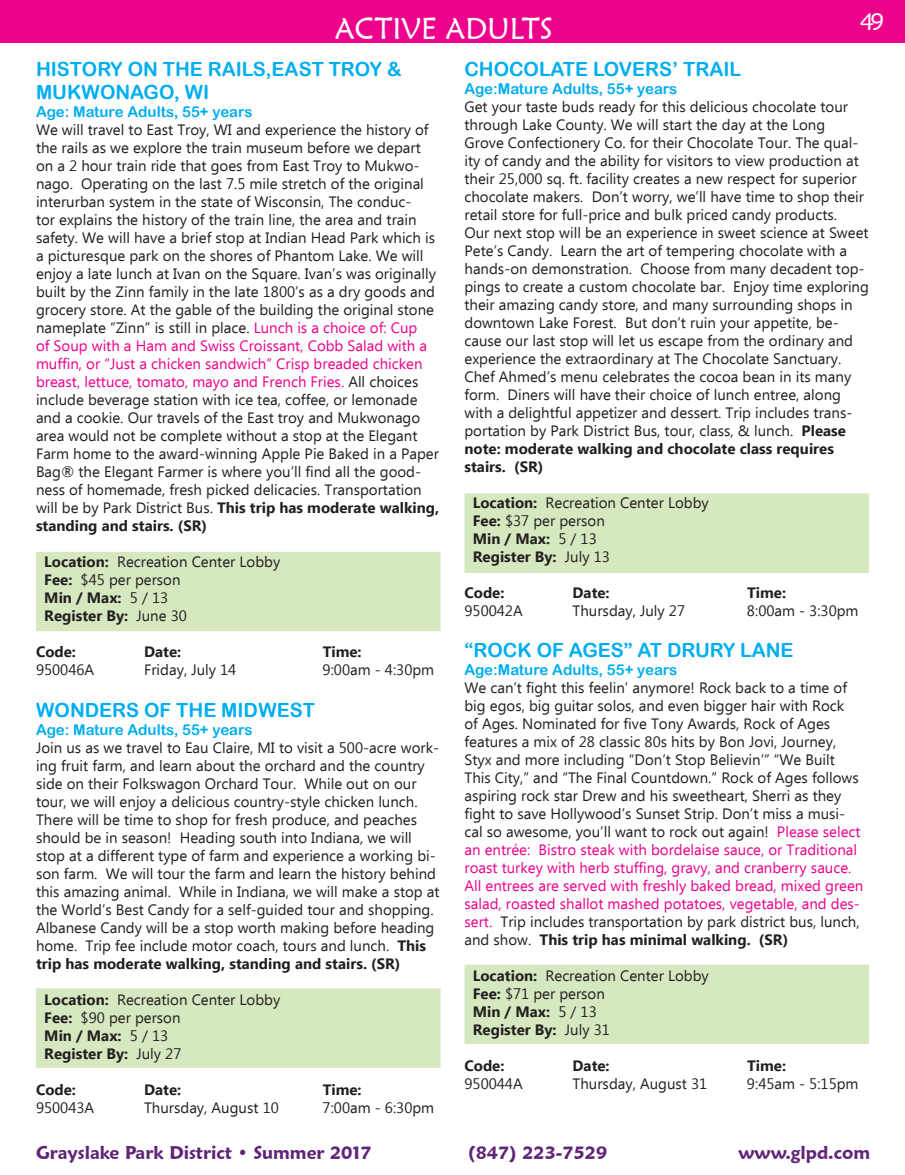
<style>
.page{position:relative;width:905px;height:1175px;background:#fff}
.page>*{position:absolute;margin:0;border:0;box-sizing:border-box;transform-origin:0 0}
.t1{font:30px "Maiandra GD";color:#fff}
.t2{font:24px "Maiandra GD";color:#fff}
.t3{font:19.5px "Arial Rounded MT Bold";color:#00aeef}
.t4{font:600 18px "Maiandra GD";color:#612578}
.t5{font:15px/18px "Ebrima";color:#231f20}
.t6{font:700 15px "Ebrima";color:#231f20}
.t7{font:15px "Arial Rounded MT Bold";color:#00aeef}
.s1{color:#ed028c}
.s2{font-weight:700}
.s3{font-weight:400}
</style>
<div class="page">
<div style="left:0;top:0;width:904px;height:43px;background:#ed028c"></div>
<div style="left:464px;top:964px;width:404px;height:80px;background:#d5e8c0;border:2px solid #d5e8c0"></div>
<div style="left:36px;top:988px;width:404px;height:79px;background:#d5e8c0;border:2px solid #d5e8c0"></div>
<div style="left:36px;top:552px;width:404px;height:79px;background:#d5e8c0"></div>
<div style="left:464px;top:493px;width:404px;height:80px;background:#d5e8c0;border:2px solid #d5e8c0"></div>
<p class="t2" style="left:860px;top:7px;width:25px">49</p>
<p class="t1" style="left:335px;top:10px;width:219px">ACTIVE ADULTS</p>
<p class="t3" style="left:36px;top:57px;width:367px">HISTORY ON THE RAILS,EAST TROY &amp;</p>
<p class="t3" style="left:36px;top:80px;width:175px">MUKWONAGO, WI</p>
<p class="t7" style="left:36px;top:103px;width:218px">Age: Mature Adults, 55+ years</p>
<p class="t5" style="left:36px;top:122px;width:404px">We will travel to East Troy, WI and experience the history of the rails as we explore the train museum before we depart on a 2 hour train ride that goes from East Troy to Mukwo&shy;nago. Operating on the last 7.5 mile stretch of the original interurban system in the state of Wisconsin, The conduc-<br>tor explains the history of the train line, the area and train safety. We will have a brief stop at Indian Head Park which is a picturesque park on the shores of Phantom Lake. We will enjoy a late lunch at Ivan on the Square. Ivan’s was originally built by the Zinn family in the late 1800’s as a dry goods and grocery store. At the gable of the building the original stone nameplate “Zinn” is still in place. <span class="s1">Lunch is a choice of: Cup<br>of Soup with a Ham and Swiss Croissant, Cobb Salad with a muffin, or “Just a chicken sandwich” Crisp breaded chicken breast, lettuce, tomato, mayo and French Fries.</span> All choices include beverage station with ice tea, coffee, or lemonade and a cookie. Our travels of the East troy and Mukwonago area would not be complete without a stop at the Elegant Farm home to the award-winning Apple Pie Baked in a Paper Bag® the Elegant Farmer is where you’ll find all the good&shy;ness of homemade, fresh picked delicacies. Transportation will be by Park District Bus. <span class="s2">This trip has moderate walking, standing and stairs. (SR)</span></p>
<p class="t5" style="left:44px;top:554px;width:237px"><span class="s2">Location:</span> Recreation Center Lobby</p>
<p class="t5" style="left:44px;top:572px;width:138px"><span class="s2">Fee:</span> $45 per person</p>
<p class="t6" style="left:44px;top:586px;width:125px">Min / Max: <span class="s3">5 / 13</span></p>
<p class="t6" style="left:44px;top:604px;width:144px">Register By: <span class="s3">June 30</span></p>
<p class="t6" style="left:36px;top:640px;width:41px">Code:</p>
<p class="t6" style="left:144px;top:640px;width:39px">Date:</p>
<p class="t6" style="left:323px;top:640px;width:40px">Time:</p>
<p class="t5" style="left:36px;top:662px;width:60px">950046A</p>
<p class="t5" style="left:144px;top:662px;width:94px">Friday, July 14</p>
<p class="t5" style="left:322px;top:662px;width:113px">9:00am - 4:30pm</p>
<p class="t3" style="left:36px;top:698px;width:280px">WONDERS OF THE MIDWEST</p>
<p class="t7" style="left:36px;top:720px;width:218px">Age: Mature Adults, 55+ years</p>
<p class="t5" style="left:36px;top:739px;width:405px">Join us as we travel to Eau Claire, MI to visit a 500-acre work&shy;ing fruit farm, and learn about the orchard and the country side on their Folkswagon Orchard Tour. While out on our tour, we will enjoy a delicious country-style chicken lunch.<br>There will be time to shop for fresh produce, and peaches should be in season! Heading south into Indiana, we will stop at a different type of farm and experience a working bi&shy;son farm. We will tour the farm and learn the history behind this amazing animal. While in Indiana, we will make a stop at the World’s Best Candy for a self-guided tour and shopping.<br>Albanese Candy will be a stop worth making before heading home. Trip fee include motor coach, tours and lunch. <span class="s2">This trip has moderate walking, standing and stairs. (SR)</span></p>
<p class="t5" style="left:44px;top:991px;width:237px"><span class="s2">Location:</span> Recreation Center Lobby</p>
<p class="t5" style="left:44px;top:1009px;width:138px"><span class="s2">Fee:</span> $90 per person</p>
<p class="t6" style="left:44px;top:1024px;width:125px">Min / Max: <span class="s3">5 / 13</span></p>
<p class="t6" style="left:44px;top:1042px;width:139px">Register By: <span class="s3">July 27</span></p>
<p class="t6" style="left:36px;top:1078px;width:41px">Code:</p>
<p class="t6" style="left:144px;top:1078px;width:39px">Date:</p>
<p class="t6" style="left:323px;top:1078px;width:40px">Time:</p>
<p class="t5" style="left:36px;top:1099px;width:60px">950043A</p>
<p class="t5" style="left:144px;top:1099px;width:136px">Thursday, August 10</p>
<p class="t5" style="left:322px;top:1099px;width:113px">7:00am - 6:30pm</p>
<p class="t3" style="left:464px;top:57px;width:278px">CHOCOLATE LOVERS’ TRAIL</p>
<p class="t7" style="left:464px;top:79px;width:214px">Age:Mature Adults, 55+ years</p>
<p class="t5" style="left:464px;top:98px;width:406px">Get your taste buds ready for this delicious chocolate tour through Lake County. We will start the day at the Long<br>Grove Confectionery Co. for their Chocolate Tour. The qual&shy;ity of candy and the ability for visitors to view production at their 25,000 sq. ft. facility creates a new respect for superior chocolate makers. Don’t worry, we’ll have time to shop their retail store for full-price and bulk priced candy products.<br>Our next stop will be an experience in sweet science at Sweet Pete’s Candy. Learn the art of tempering chocolate with a hands-on demonstration. Choose from many decadent top&shy;pings to create a custom chocolate bar. Enjoy time exploring their amazing candy store, and many surrounding shops in downtown Lake Forest. But don’t ruin your appetite, be&shy;cause our last stop will let us escape from the ordinary and experience the extraordinary at The Chocolate Sanctuary.<br>Chef Ahmed’s menu celebrates the cocoa bean in its many form. Diners will have their choice of lunch entree, along with a delightful appetizer and dessert. Trip includes trans&shy;portation by Park District Bus, tour, class, &amp; lunch. <span class="s2">Please note: moderate walking and chocolate class requires stairs. (SR)</span></p>
<p class="t5" style="left:473px;top:494px;width:237px"><span class="s2">Location:</span> Recreation Center Lobby</p>
<p class="t5" style="left:473px;top:512px;width:134px"><span class="s2">Fee:</span> $37 per person</p>
<p class="t6" style="left:473px;top:527px;width:125px">Min / Max: <span class="s3">5 / 13</span></p>
<p class="t6" style="left:473px;top:545px;width:139px">Register By: <span class="s3">July 13</span></p>
<p class="t6" style="left:464px;top:581px;width:41px">Code:</p>
<p class="t6" style="left:572px;top:581px;width:39px">Date:</p>
<p class="t6" style="left:747px;top:581px;width:40px">Time:</p>
<p class="t5" style="left:464px;top:602px;width:60px">950042A</p>
<p class="t5" style="left:572px;top:602px;width:114px">Thursday, July 27</p>
<p class="t5" style="left:747px;top:602px;width:113px">8:00am - 3:30pm</p>
<p class="t3" style="left:464px;top:638px;width:330px">“ROCK OF AGES” AT DRURY LANE</p>
<p class="t7" style="left:464px;top:661px;width:214px">Age:Mature Adults, 55+ years</p>
<p class="t5" style="left:464px;top:680px;width:400px">We can’t fight this feelin’ anymore! Rock back to a time of big egos, big guitar solos, and even bigger hair with Rock<br>of Ages. Nominated for five Tony Awards, Rock of Ages features a mix of 28 classic 80s hits by Bon Jovi, Journey, Styx and more including “Don’t Stop Believin’” “We Built This City,” and “The Final Countdown.” Rock of Ages follows aspiring rock star Drew and his sweetheart, Sherri as they fight to save Hollywood’s Sunset Strip. Don’t miss a musi&shy;cal so awesome, you’ll want to rock out again! <span class="s1">Please select an entrée: Bistro steak with bordelaise sauce, or Traditional roast turkey with herb stuffing, gravy, and cranberry sauce.<br>All entrees are served with freshly baked bread, mixed green salad, roasted shallot mashed potatoes, vegetable, and des&shy;sert.</span> Trip includes transportation by park district bus, lunch, and show. <span class="s2">This trip has minimal walking. (SR)</span></p>
<p class="t5" style="left:473px;top:968px;width:237px"><span class="s2">Location:</span> Recreation Center Lobby</p>
<p class="t5" style="left:473px;top:986px;width:134px"><span class="s2">Fee:</span> $71 per person</p>
<p class="t6" style="left:473px;top:1000px;width:125px">Min / Max: <span class="s3">5 / 13</span></p>
<p class="t6" style="left:473px;top:1018px;width:139px">Register By: <span class="s3">July 31</span></p>
<p class="t6" style="left:464px;top:1054px;width:41px">Code:</p>
<p class="t6" style="left:572px;top:1054px;width:39px">Date:</p>
<p class="t6" style="left:747px;top:1054px;width:40px">Time:</p>
<p class="t5" style="left:464px;top:1076px;width:60px">950044A</p>
<p class="t5" style="left:572px;top:1076px;width:136px">Thursday, August 31</p>
<p class="t5" style="left:747px;top:1076px;width:113px">9:45am - 5:15pm</p>
<p class="t4" style="left:36px;top:1141px;width:337px">Grayslake Park District • Summer 2017</p>
<p class="t4" style="left:468px;top:1141px;width:141px">(847) 223-7529</p>
<p class="t4" style="left:738px;top:1141px;width:133px">www.glpd.com</p>
</div>
